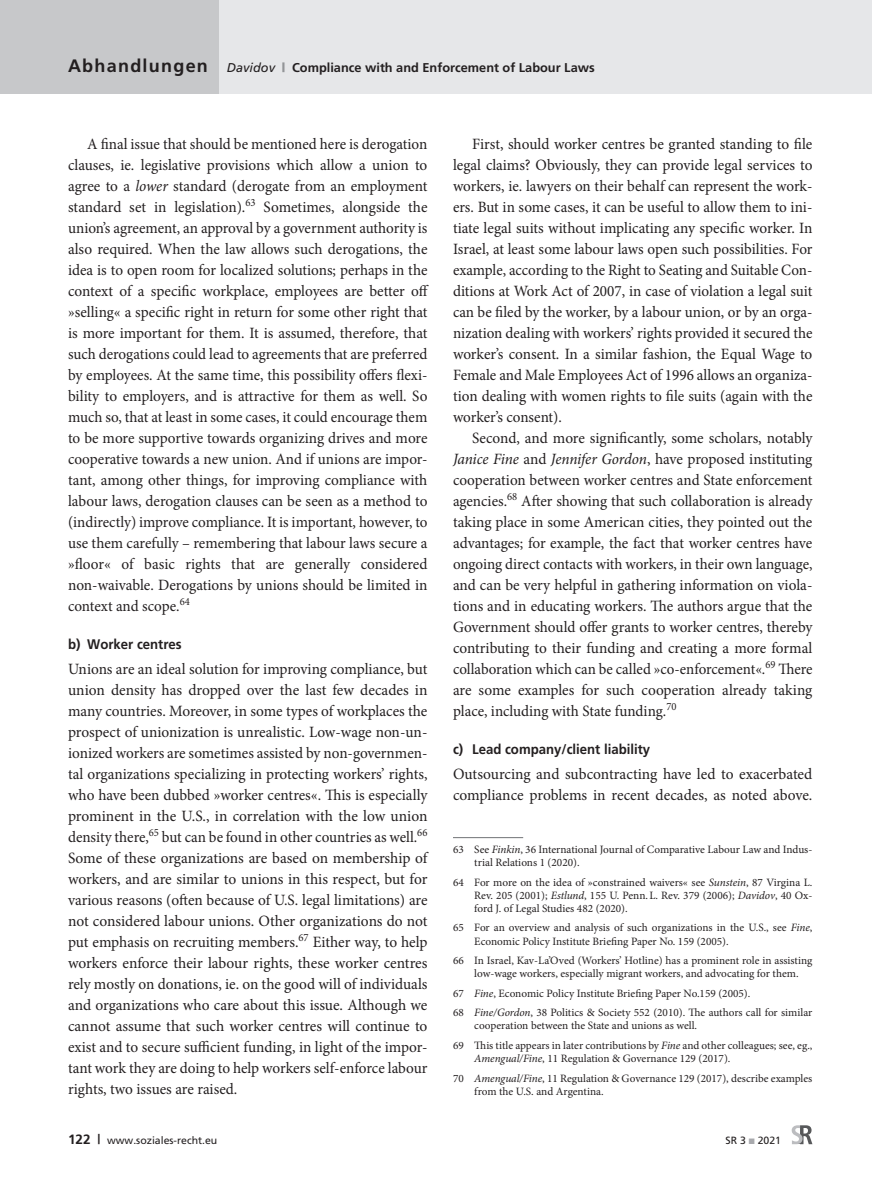
<style>
.page{position:relative;width:872px;height:1191px;background:#fff}
.page>*{position:absolute;margin:0;border:0;box-sizing:border-box;transform-origin:0 0}
.t1{font:700 18px "Frutiger";letter-spacing:.07em;color:#231f20}
.GS_Folge{font:15.75px/21px "Minion Pro";color:#231f20;text-align:justify}
.GS{font:15.75px/21px "Minion Pro";color:#231f20;text-align:justify}
.GS_Folge-2{font:15.75px/21px "Minion Pro";color:#231f20;text-align:justify;scale:.96 1}
.t2{font:700 13.8px "Frutiger";color:#231f20;scale:.95 1}
.t3{font:700 12.75px "Frutiger";color:#231f20}
.FN_Standard{font:11.25px/13.2px "Minion Pro";color:#231f20}
.FN_Linie{font:11.25px/13.2px "Minion Pro";color:#231f20}
.t4{font:10.5px "Frutiger";color:#231f20}
.s1{font-weight:400;font-style:italic}
.s2{font-weight:900;color:#939598}
.s3{font-style:italic}
.s4{font-weight:700;font-size:13.5px}
.s5{color:#a8a9ad}
</style>
<div class="page">
<div style="left:0;top:0;width:872px;height:94px;background:#e6e7e9"></div>
<div style="left:0;top:0;width:219px;height:94px;background:#c7c8ca"></div>
<svg style="left:791px;top:1125px;width:21px;height:19px"></svg>
<hr style="left:453px;top:837px;width:70px;height:1px;background:#808285">
<p class="t1" style="left:68px;top:55px;width:141px">Abhandlungen</p>
<p class="t3" style="left:227px;top:60px;width:369px"><span class="s1">Davidov</span> <span class="s2">|</span> Compliance with and Enforcement of Labour Laws</p>
<p class="GS_Folge-2" style="left:68px;top:133px;width:377px;text-indent:19px">A final issue that should be mentioned here is derogation clauses, ie. legislative provisions which allow a union to agree to a <span class="s3">lower</span> standard (derogate from an employment standard set in legislation).<sup>63</sup> Sometimes, alongside the union’s agreement, an approval by a government authority is also required. When the law allows such derogations, the idea is to open room for localized solutions; perhaps in the context of a specific workplace, employees are better off »selling« a specific right in return for some other right that is more important for them. It is assumed, therefore, that such derogations could lead to agreements that are preferred by employees. At the same time, this possibility offers flexi&shy;bility to employers, and is attractive for them as well. So much so, that at least in some cases, it could encourage them to be more supportive towards organizing drives and more cooperative towards a new union. And if unions are impor&shy;tant, among other things, for improving compliance with labour laws, derogation clauses can be seen as a method to (indirectly) improve compliance. It is important, however, to use them carefully – remembering that labour laws secure a »floor« of basic rights that are generally considered non-waivable. Derogations by unions should be limited in context and scope.<sup>64</sup></p>
<p class="t2" style="left:68px;top:635px;width:121px">b) Worker centres</p>
<p class="GS" style="left:68px;top:658px;width:361px">Unions are an ideal solution for improving compliance, but union density has dropped over the last few decades in many countries. Moreover, in some types of workplaces the prospect of unionization is unrealistic. Low-wage non-un&shy;ionized workers are sometimes assisted by non-governmen&shy;tal organizations specializing in protecting workers’ rights, who have been dubbed »worker centres«. This is especially prominent in the U.S., in correlation with the low union density there,<sup>65</sup> but can be found in other countries as well.<sup>66<br></sup>Some of these organizations are based on membership of workers, and are similar to unions in this respect, but for various reasons (often because of U.S. legal limitations) are not considered labour unions. Other organizations do not put emphasis on recruiting members.<sup>67</sup> Either way, to help workers enforce their labour rights, these worker centres rely mostly on donations, ie. on the good will of individuals and organizations who care about this issue. Although we cannot assume that such worker centres will continue to exist and to secure sufficient funding, in light of the impor&shy;tant work they are doing to help workers self-enforce labour rights, two issues are raised.</p>
<p class="GS_Folge" style="left:453px;top:133px;width:361px;text-indent:19px">First, should worker centres be granted standing to file legal claims? Obviously, they can provide legal services to workers, ie. lawyers on their behalf can represent the work&shy;ers. But in some cases, it can be useful to allow them to ini&shy;tiate legal suits without implicating any specific worker. In Israel, at least some labour laws open such possibilities. For example, according to the Right to Seating and Suitable Con&shy;ditions at Work Act of 2007, in case of violation a legal suit can be filed by the worker, by a labour union, or by an orga&shy;nization dealing with workers’ rights provided it secured the worker’s consent. In a similar fashion, the Equal Wage to Female and Male Employees Act of 1996 allows an organiza&shy;tion dealing with women rights to file suits (again with the worker’s consent).</p>
<p class="GS_Folge" style="left:453px;top:427px;width:361px;text-indent:19px">Second, and more significantly, some scholars, notably <span class="s3">Janice Fine</span> and <span class="s3">Jennifer Gordon</span>, have proposed instituting cooperation between worker centres and State enforcement agencies.<sup>68</sup> After showing that such collaboration is already taking place in some American cities, they pointed out the advantages; for example, the fact that worker centres have ongoing direct contacts with workers, in their own language, and can be very helpful in gathering information on viola&shy;tions and in educating workers. The authors argue that the Government should offer grants to worker centres, thereby contributing to their funding and creating a more formal collaboration which can be called »co-enforcement«.<sup>69</sup> There are some examples for such cooperation already taking place, including with State funding.<sup>70</sup></p>
<p class="t2" style="left:453px;top:740px;width:209px">c) Lead company/client liability</p>
<p class="GS" style="left:453px;top:763px;width:361px">Outsourcing and subcontracting have led to exacerbated compliance problems in recent decades, as noted above.</p>
<p class="FN_Linie" style="left:474px;top:843px;width:340px;text-indent:-21px">63 See <span class="s3">Finkin</span>, 36 International Journal of Comparative Labour Law and Indus&shy;trial Relations 1 (2020).</p>
<p class="FN_Standard" style="left:474px;top:875px;width:340px;text-align:justify;text-indent:-21px">64 For more on the idea of »constrained waivers« see <span class="s3">Sunstein</span>, 87 Virgina L.<br>Rev. 205 (2001); <span class="s3">Estlund</span>, 155 U. Penn.L. Rev. 379 (2006); <span class="s3">Davidov</span>, 40 Ox&shy;ford J. of Legal Studies 482 (2020).</p>
<p class="FN_Standard" style="left:474px;top:921px;width:340px;text-indent:-21px">65 For an overview and analysis of such organizations in the U.S., see <span class="s3">Fine</span>,<br>Economic Policy Institute Briefing Paper No. 159 (2005).</p>
<p class="FN_Standard" style="left:474px;top:954px;width:340px;text-indent:-21px">66 In Israel, Kav-La’Oved (Workers’ Hotline) has a prominent role in assisting low-wage workers, especially migrant workers, and advocating for them.</p>
<p class="FN_Standard" style="left:453px;top:986px;width:299px">67 <span class="s3">Fine</span>, Economic Policy Institute Briefing Paper No.159 (2005).</p>
<p class="FN_Standard" style="left:474px;top:1006px;width:340px;text-indent:-21px">68 <span class="s3">Fine/Gordon</span>, 38 Politics &amp; Society 552 (2010). The authors call for similar cooperation between the State and unions as well.</p>
<p class="FN_Standard" style="left:474px;top:1038px;width:340px;text-indent:-21px">69 This title appears in later contributions by <span class="s3">Fine</span> and other colleagues; see, eg.,<br><span class="s3">Amengual/Fine</span>, 11 Regulation &amp; Governance 129 (2017).</p>
<p class="FN_Standard" style="left:474px;top:1071px;width:340px;text-indent:-21px">70 <span class="s3">Amengual/Fine</span>, 11 Regulation &amp; Governance 129 (2017), describe examples from the U.S. and Argentina.</p>
<p class="t4" style="left:68px;top:1134px;width:151px"><span class="s4">122 |</span> www.soziales-recht.eu</p>
<p class="t4" style="left:725px;top:1134px;width:57px">SR 3 <span class="s5">■</span> 2021</p>
</div>
